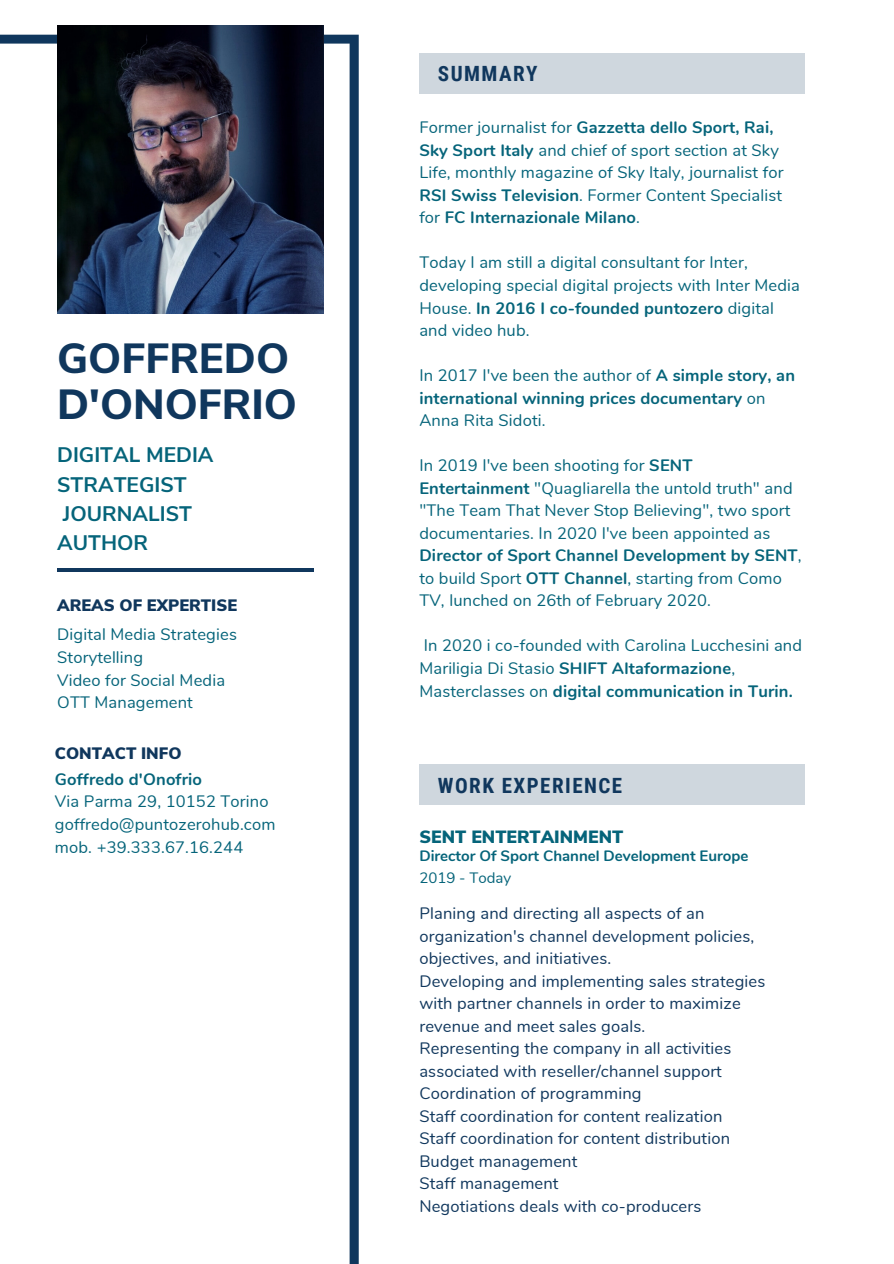
<style>
.page{position:relative;width:894px;height:1264px;background:#fff}
.page>*{position:absolute;margin:0;border:0;box-sizing:border-box;transform-origin:0 0}
.t1{font:800 42px "Nunito Sans";color:#10375d}
.t2{font:700 21px/29.2px "Nunito Sans";color:#05647a}
.t3{font:700 21px "Roboto Condensed";letter-spacing:.07em;color:#10375d}
.t4{font:900 17.7px "Nunito Sans";color:#05647a}
.t5{font:16.5px/22.5px "Nunito";letter-spacing:.01em;color:#05647a}
.t6{font:16.5px/22.5px "Nunito";letter-spacing:.01em;color:#10375d}
.t7{font:700 16.5px/22.5px "Nunito";letter-spacing:.01em;color:#05647a}
.t8{font:900 16.5px "Nunito Sans";color:#10375d}
.t9{font:700 15px "Nunito";color:#05647a}
.t10{font:15px "Nunito";color:#05647a}
.s1{font-weight:700}
.s2{font-weight:400}
</style>
<div class="page">
<div style="left:419px;top:53px;width:385px;height:40px;background:#cfd7de"></div>
<svg style="left:0;top:35px;width:358px;height:1228px"></svg>
<hr style="left:57px;top:568px;width:257px;height:4px;background:#10375d">
<img style="left:57px;top:26px;width:266px;height:287px">
<div style="left:419px;top:764px;width:385px;height:40px;background:#cfd7de"></div>
<p class="t1" style="left:57px;top:330px;width:233px">GOFFREDO</p>
<p class="t1" style="left:57px;top:376px;width:241px">D'ONOFRIO</p>
<p class="t2" style="left:57px;top:441px;width:158px">DIGITAL MEDIA</p>
<p class="t2" style="left:57px;top:470px;width:136px">STRATEGIST<br>JOURNALIST</p>
<p class="t2" style="left:57px;top:529px;width:92px">AUTHOR</p>
<p class="t8" style="left:57px;top:594px;width:181px">AREAS OF EXPERTISE</p>
<p class="t5" style="left:57px;top:623px;width:181px">Digital Media Strategies</p>
<p class="t5" style="left:57px;top:646px;width:87px">Storytelling</p>
<p class="t5" style="left:57px;top:669px;width:169px">Video for Social Media</p>
<p class="t5" style="left:57px;top:691px;width:137px">OTT Management</p>
<p class="t8" style="left:55px;top:742px;width:128px">CONTACT INFO</p>
<p class="t7" style="left:55px;top:768px;width:148px">Goffredo d'Onofrio</p>
<p class="t5" style="left:55px;top:790px;width:215px">Via Parma 29, 10152 Torino</p>
<p class="t5" style="left:55px;top:813px;width:222px">goffredo@puntozerohub.com</p>
<p class="t5" style="left:55px;top:835px;width:190px">mob. +39.333.67.16.244</p>
<p class="t3" style="left:438px;top:62px;width:101px">SUMMARY</p>
<p class="t5" style="left:419px;top:117px;width:365px">Former journalist for <span class="s1">Gazzetta dello Sport, Rai, Sky Sport Italy</span> and chief of sport section at Sky Life, monthly magazine of Sky Italy, journalist for <span class="s1">RSI Swiss Television</span>. Former Content Specialist for <span class="s1">FC Internazionale Milano</span>.</p>
<p class="t5" style="left:419px;top:252px;width:382px">Today I am still a digital consultant for Inter, developing special digital projects with Inter Media House. <span class="s1">In 2016 I co-founded puntozero</span> digital and video hub.</p>
<p class="t7" style="left:419px;top:364px;width:377px"><span class="s2">In 2017 I've been the author of</span> A simple story, an international winning prices documentary <span class="s2">on<br>Anna Rita Sidoti.</span></p>
<p class="t5" style="left:419px;top:454px;width:383px">In 2019 I've been shooting for <span class="s1">SENT Entertainment</span> "Quagliarella the untold truth" and "The Team That Never Stop Believing", two sport documentaries. In 2020 I've been appointed as <span class="s1">Director of Sport Channel Development by SENT</span>, to build Sport <span class="s1">OTT Channel</span>, starting from Como TV, lunched on 26th of February 2020.</p>
<p class="t5" style="left:419px;top:634px;width:384px">In 2020 i co-founded with Carolina Lucchesini and<br>Mariligia Di Stasio <span class="s1">SHIFT Altaformazione</span>,<br>Masterclasses on <span class="s1">digital communication in Turin.</span></p>
<p class="t3" style="left:438px;top:773px;width:186px">WORK EXPERIENCE</p>
<p class="t4" style="left:419px;top:825px;width:205px">SENT ENTERTAINMENT</p>
<p class="t9" style="left:419px;top:845px;width:330px">Director Of Sport Channel Development Europe</p>
<p class="t10" style="left:419px;top:867px;width:93px">2019 - Today</p>
<p class="t6" style="left:419px;top:902px;width:336px">Planing and directing all aspects of an organization's channel development policies, objectives, and initiatives.</p>
<p class="t6" style="left:419px;top:969px;width:347px">Developing and implementing sales strategies with partner channels in order to maximize revenue and meet sales goals.</p>
<p class="t6" style="left:419px;top:1037px;width:313px">Representing the company in all activities associated with reseller/channel support</p>
<p class="t6" style="left:419px;top:1082px;width:224px">Coordination of programming</p>
<p class="t6" style="left:419px;top:1105px;width:304px">Staff coordination for content realization</p>
<p class="t6" style="left:419px;top:1127px;width:312px">Staff coordination for content distribution</p>
<p class="t6" style="left:419px;top:1150px;width:159px">Budget management</p>
<p class="t6" style="left:419px;top:1172px;width:141px">Staff management</p>
<p class="t6" style="left:419px;top:1195px;width:283px">Negotiations deals with co-producers</p>
</div>
